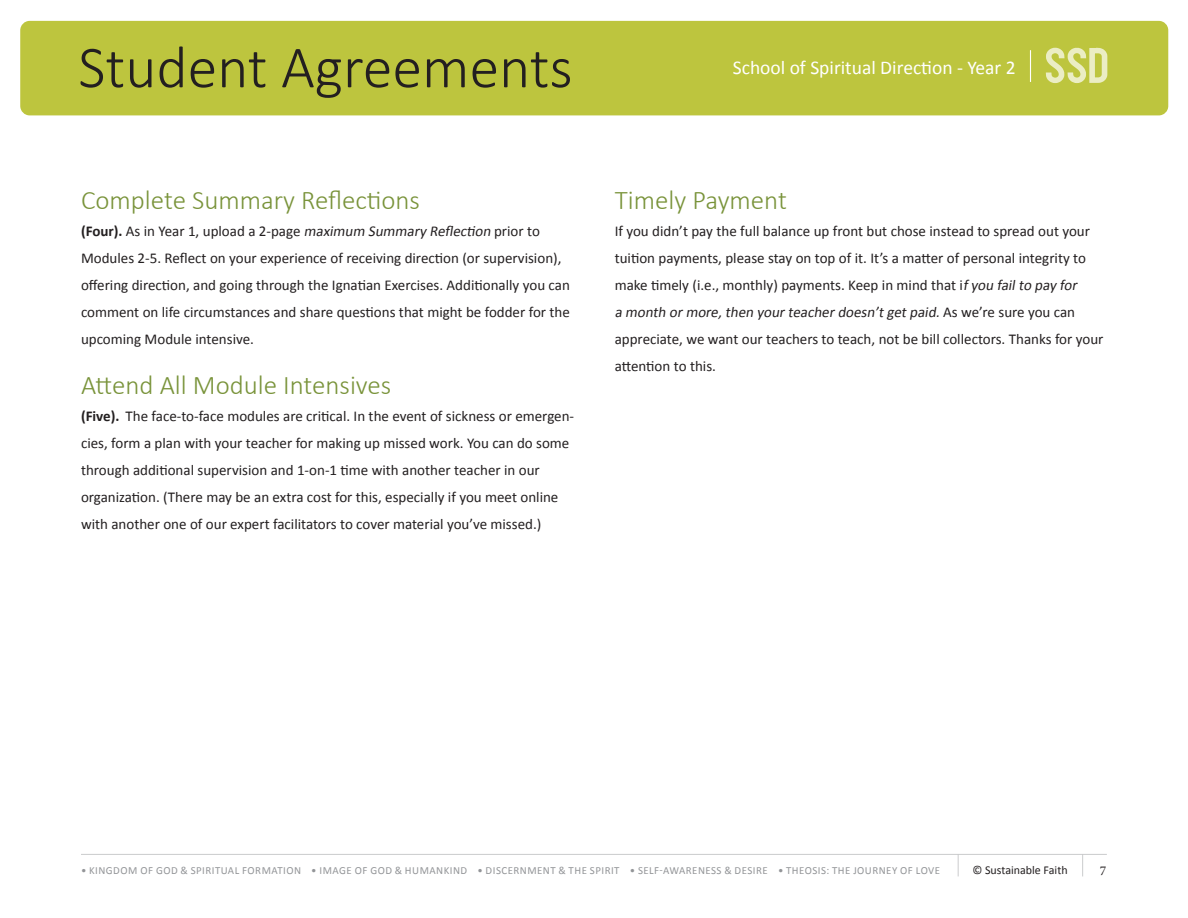
<style>
.page{position:relative;width:1188px;height:918px;background:#fff}
.page>*{position:absolute;margin:0;border:0;box-sizing:border-box;transform-origin:0 0}
.t1{font:300 60px "Calibri";color:#231f20}
.Headlines_-_Light{font:300 27px "Calibri";color:#79933a}
.t2{font:19.5px "Calibri";color:#fff}
.Headlines_-_Light-2{font:15px/27px "Calibri";color:#231f20}
.t3{font:13.5px "Minion Pro";color:#231f20}
.t4{font:12px "Calibri";color:#231f20}
.t5{font:10.8px "Calibri";letter-spacing:.045em;color:#939598}
.s1{font-weight:700}
.s2{font-style:italic}
</style>
<div class="page">
<div style="left:20px;top:21px;width:1148px;height:94px;background:#bdc53e;border-radius:9px"></div>
<svg style="left:1045px;top:47px;width:63px;height:36px"></svg>
<hr style="left:1030px;top:50px;width:1px;height:32px;background:#fff">
<hr style="left:81px;top:854px;width:1026px;height:1px;background:#939598">
<svg style="left:958px;top:855px;width:1px;height:21px"></svg>
<svg style="left:1082px;top:855px;width:1px;height:21px"></svg>
<p class="t1" style="left:78px;top:30px;width:496px">Student Agreements</p>
<p class="Headlines_-_Light" style="left:81px;top:184px;width:341px">Complete Summary Reflections</p>
<p class="Headlines_-_Light-2" style="left:81px;top:217px;width:490px"><span class="s1">(Four).</span> As in Year 1, upload a 2-page <span class="s2">maximum Summary Reflection</span> prior to Modules 2-5. Reflect on your experience of receiving direction (or supervision), offering direction, and going through the Ignatian Exercises. Additionally you can comment on life circumstances and share questions that might be fodder for the upcoming Module intensive.</p>
<p class="Headlines_-_Light" style="left:81px;top:368px;width:312px">Attend All Module Intensives</p>
<p class="Headlines_-_Light-2" style="left:81px;top:402px;width:495px"><span class="s1">(Five).</span> The face-to-face modules are critical. In the event of sickness or emergen&shy;cies, form a plan with your teacher for making up missed work. You can do some through additional supervision and 1-on-1 time with another teacher in our organization. (There may be an extra cost for this, especially if you meet online with another one of our expert facilitators to cover material you’ve missed.)</p>
<h3 class="t2" style="left:733px;top:54px;width:284px">School of Spiritual Direction - Year 2</h3>
<p class="Headlines_-_Light" style="left:615px;top:184px;width:174px">Timely Payment</p>
<p class="Headlines_-_Light-2" style="left:615px;top:217px;width:490px">If you didn’t pay the full balance up front but chose instead to spread out your tuition payments, please stay on top of it. It’s a matter of personal integrity to make timely (i.e., monthly) payments. Keep in mind that i<span class="s2">fyou failto pay for<br>a month ormore,then yourteacherdoesn’tgetpaid.</span>As we ’ re s u re yo u c a n appreciate, we want our teachers to teach, not be bill collectors. Thanks for your attention to this.</p>
<p class="t5" style="left:81px;top:863px;width:861px">• KINGDOM OF GOD &amp; SPIRITUAL FORMATION • IMAGE OF GOD &amp; HUMANKIND • DISCERNMENT &amp; THE SPIRIT • SELF-AWARENESS &amp; DESIRE • THEOSIS: THE JOURNEY OF LOVE</p>
<p class="t4" style="left:972px;top:862px;width:97px">© Sustainable Faith</p>
<p class="t3" style="left:1100px;top:861px;width:8px">7</p>
</div>
